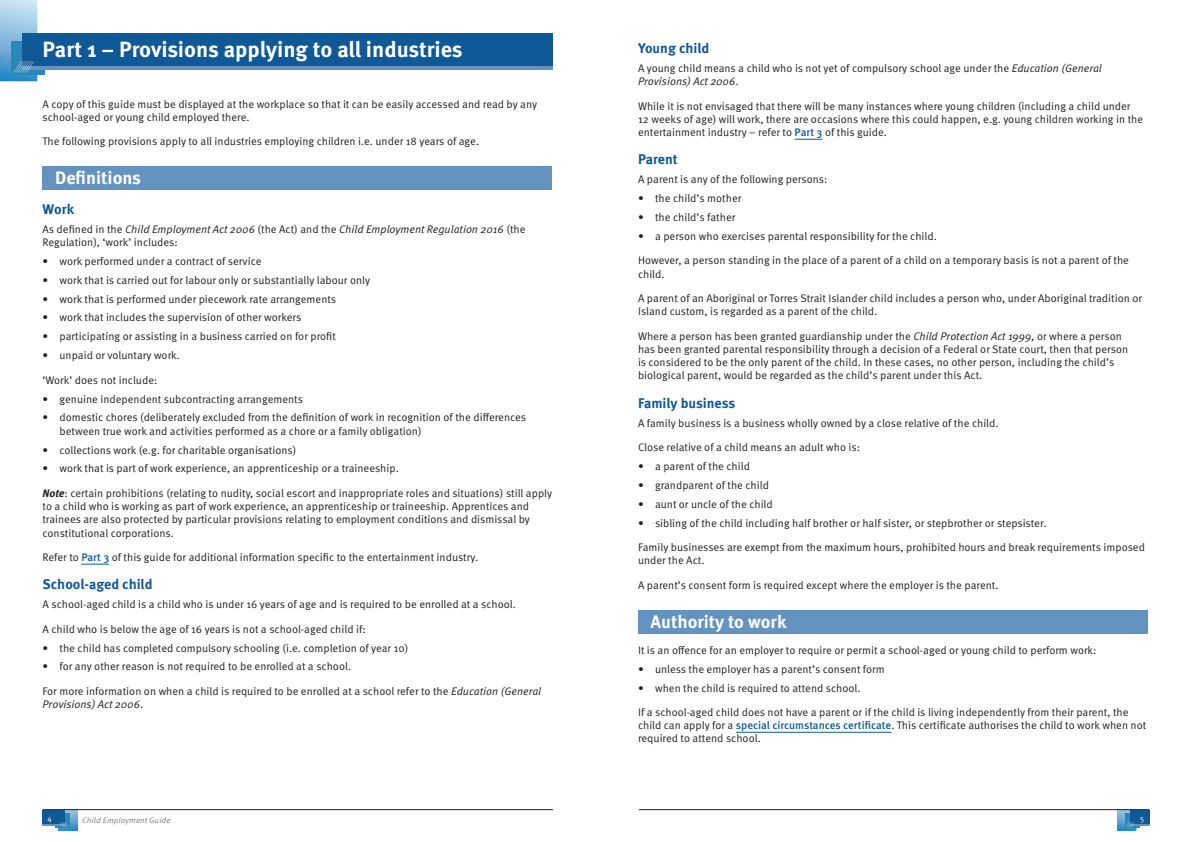
<style>
.page{position:relative;width:1191px;height:842px;background:#fff}
.page>*{position:absolute;margin:0;border:0;box-sizing:border-box;transform-origin:0 0}
.t1{font:700 22px "Meta Pro";letter-spacing:-.005em;color:#fff}
.t2{font:700 18px "Meta Pro";color:#fff}
.t3{font:700 14px "Meta Pro";color:#105997}
.t4{font:11px/13.2px "Meta Pro";color:#231f20}
.t5{font:italic 8px "Meta Pro";color:#808285;scale:1.05 1}
.t6{font:8px "Meta Pro";color:#fff}
.s1{font-style:italic}
.s2{font-weight:700;font-style:italic}
.s3{font-weight:500;color:#105997}
</style>
<div class="page">
<svg style="left:58px;top:810px;width:19px;height:21px"></svg>
<div style="left:55px;top:813px;width:15px;height:15px;background:#2c86b7"></div>
<div style="left:43px;top:810px;width:22px;height:15px;background:#105997"></div>
<svg style="left:43px;top:822px;width:26px;height:5px"></svg>
<div style="left:11px;top:41px;width:34px;height:34px;background:#2c86b7"></div>
<div style="left:23px;top:33px;width:530px;height:34px;background:#105997"></div>
<hr style="left:23px;top:67px;width:530px;height:3px;background:#6493c0">
<svg style="left:0;top:0;width:37px;height:81px"></svg>
<svg style="left:1117px;top:810px;width:19px;height:21px"></svg>
<div style="left:1124px;top:813px;width:15px;height:15px;background:#2c86b7"></div>
<div style="left:1129px;top:810px;width:20px;height:15px;background:#105997"></div>
<svg style="left:1126px;top:822px;width:23px;height:5px"></svg>
<hr style="left:43px;top:809px;width:510px;height:1px;background:#231f20">
<hr style="left:639px;top:809px;width:510px;height:1px;background:#231f20">
<svg style="left:81px;top:564px;width:28px;height:1px"></svg>
<div style="left:43px;top:166px;width:509px;height:24px;background:#6493c0"></div>
<svg style="left:794px;top:139px;width:28px;height:1px"></svg>
<hr style="left:736px;top:732px;width:155px;height:1px;background:#105997">
<div style="left:638px;top:610px;width:509px;height:23px;background:#6493c0"></div>
<h1 class="t1" style="left:43px;top:32px;width:422px">Part 1 – Provisions applying to all industries</h1>
<p class="t4" style="left:43px;top:96px;width:496px">A copy of this guide must be displayed at the workplace so that it can be easily accessed and read by any school-aged or young child employed there.</p>
<p class="t4" style="left:43px;top:134px;width:438px">The following provisions apply to all industries employing children i.e. under 18 years of age.</p>
<h2 class="t2" style="left:55px;top:164px;width:88px">Definitions</h2>
<p class="t3" style="left:43px;top:198px;width:33px">Work</p>
<p class="t4" style="left:43px;top:222px;width:484px">As defined in the <span class="s1">Child Employment Act 2006</span> (the Act) and the <span class="s1">Child Employment Regulation 2016</span> (the<br>Regulation), ‘work’ includes:</p>
<p class="t4" style="left:43px;top:254px;width:220px">• work performed under a contract of service</p>
<p class="t4" style="left:43px;top:273px;width:329px">• work that is carried out for labour only or substantially labour only</p>
<p class="t4" style="left:43px;top:291px;width:295px">• work that is performed under piecework rate arrangements</p>
<p class="t4" style="left:43px;top:310px;width:260px">• work that includes the supervision of other workers</p>
<p class="t4" style="left:43px;top:329px;width:295px">• participating or assisting in a business carried on for profit</p>
<p class="t4" style="left:43px;top:348px;width:139px">• unpaid or voluntary work.</p>
<p class="t4" style="left:43px;top:373px;width:116px">‘Work’ does not include:</p>
<p class="t4" style="left:43px;top:391px;width:262px">• genuine independent subcontracting arrangements</p>
<p class="t4" style="left:60px;top:410px;width:468px;text-indent:-17px">• domestic chores (deliberately excluded from the definition of work in recognition of the differences between true work and activities performed as a chore or a family obligation)</p>
<p class="t4" style="left:43px;top:442px;width:255px">• collections work (e.g. for charitable organisations)</p>
<p class="t4" style="left:43px;top:461px;width:358px">• work that is part of work experience, an apprenticeship or a traineeship.</p>
<p class="t4" style="left:43px;top:486px;width:511px"><span class="s2">Note</span>: certain prohibitions (relating to nudity, social escort and inappropriate roles and situations) still apply to a child who is working as part of work experience, an apprenticeship or traineeship. Apprentices and trainees are also protected by particular provisions relating to employment conditions and dismissal by constitutional corporations.</p>
<p class="t4" style="left:43px;top:550px;width:437px">Refer to <span class="s3">Part 3</span> of this guide for additional information specific to the entertainment industry.</p>
<p class="t3" style="left:43px;top:573px;width:111px">School-aged child</p>
<p class="t4" style="left:43px;top:597px;width:475px">A school-aged child is a child who is under 16 years of age and is required to be enrolled at a school.</p>
<p class="t4" style="left:43px;top:622px;width:325px">A child who is below the age of 16 years is not a school-aged child if:</p>
<p class="t4" style="left:43px;top:640px;width:367px">• the child has completed compulsory schooling (i.e. completion of year 10)</p>
<p class="t4" style="left:43px;top:659px;width:310px">• for any other reason is not required to be enrolled at a school.</p>
<p class="t4" style="left:43px;top:684px;width:500px">For more information on when a child is required to be enrolled at a school refer to the <span class="s1">Education (General<br>Provisions) Act 2006</span>.</p>
<p class="t3" style="left:638px;top:37px;width:73px">Young child</p>
<p class="t4" style="left:638px;top:61px;width:465px">A young child means a child who is not yet of compulsory school age under the <span class="s1">Education (General<br>Provisions) Act 2006</span>.</p>
<p class="t4" style="left:638px;top:99px;width:507px">While it is not envisaged that there will be many instances where young children (including a child under<br>12 weeks of age) will work, there are occasions where this could happen, e.g. young children working in the entertainment industry – refer to <span class="s3">Part 3</span> of this guide.</p>
<p class="t3" style="left:638px;top:149px;width:41px">Parent</p>
<p class="t4" style="left:638px;top:172px;width:191px">A parent is any of the following persons:</p>
<p class="t4" style="left:638px;top:191px;width:105px">• the child’s mother</p>
<p class="t4" style="left:638px;top:210px;width:99px">• the child’s father</p>
<p class="t4" style="left:638px;top:229px;width:300px">• a person who exercises parental responsibility for the child.</p>
<p class="t4" style="left:638px;top:253px;width:492px">However, a person standing in the place of a parent of a child on a temporary basis is not a parent of the child.</p>
<p class="t4" style="left:638px;top:291px;width:505px">A parent of an Aboriginal or Torres Strait Islander child includes a person who, under Aboriginal tradition or<br>Island custom, is regarded as a parent of the child.</p>
<p class="t4" style="left:638px;top:329px;width:491px">Where a person has been granted guardianship under the <span class="s1">Child Protection Act 1999</span>, or where a person has been granted parental responsibility through a decision of a Federal or State court, then that person is considered to be the only parent of the child. In these cases, no other person, including the child’s biological parent, would be regarded as the child’s parent under this Act.</p>
<p class="t3" style="left:638px;top:392px;width:99px">Family business</p>
<p class="t4" style="left:638px;top:415px;width:362px">A family business is a business wholly owned by a close relative of the child.</p>
<p class="t4" style="left:638px;top:440px;width:223px">Close relative of a child means an adult who is:</p>
<p class="t4" style="left:638px;top:459px;width:113px">• a parent of the child</p>
<p class="t4" style="left:638px;top:478px;width:132px">• grandparent of the child</p>
<p class="t4" style="left:638px;top:496px;width:136px">• aunt or uncle of the child</p>
<p class="t4" style="left:638px;top:515px;width:410px">• sibling of the child including half brother or half sister, or stepbrother or stepsister.</p>
<p class="t4" style="left:638px;top:540px;width:508px">Family businesses are exempt from the maximum hours, prohibited hours and break requirements imposed under the Act.</p>
<p class="t4" style="left:638px;top:578px;width:362px">A parent’s consent form is required except where the employer is the parent.</p>
<h2 class="t2" style="left:650px;top:607px;width:137px">Authority to work</h2>
<p class="t4" style="left:638px;top:643px;width:460px">It is an offence for an employer to require or permit a school-aged or young child to perform work:</p>
<p class="t4" style="left:638px;top:661px;width:248px">• unless the employer has a parent’s consent form</p>
<p class="t4" style="left:638px;top:680px;width:224px">• when the child is required to attend school.</p>
<p class="t4" style="left:638px;top:705px;width:510px">If a school-aged child does not have a parent or if the child is living independently from their parent, the child can apply for a <span class="s3">special circumstances certificate</span>. This certificate authorises the child to work when not required to attend school.</p>
<p class="t6" style="left:47px;top:812px;width:6px">4</p>
<p class="t5" style="left:82px;top:814px;width:86px">Child Employment Guide</p>
<p class="t6" style="left:1140px;top:812px;width:6px">5</p>
</div>
